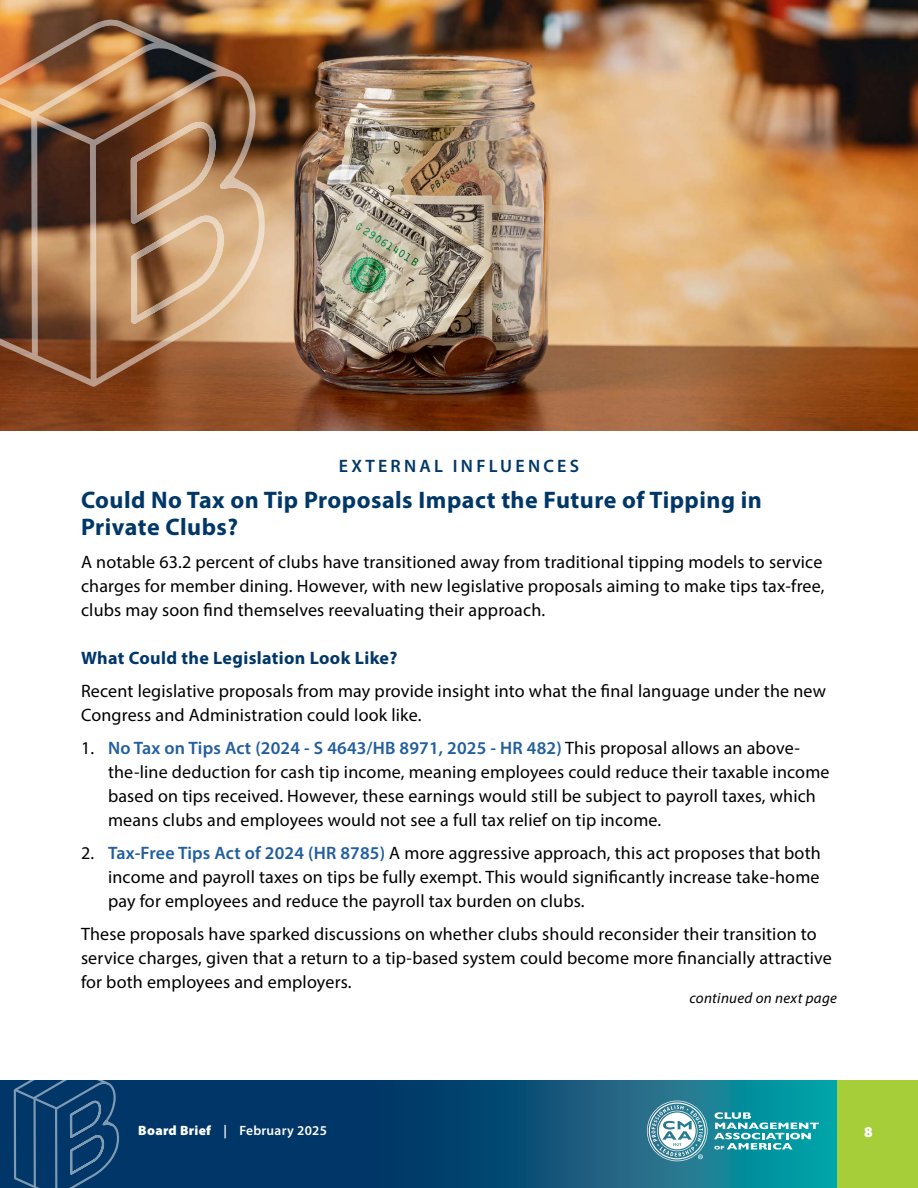
<style>
.page{position:relative;width:918px;height:1188px;background:#fff}
.page>*{position:absolute;margin:0;border:0;box-sizing:border-box;transform-origin:0 0}
.HeadA{font:700 24px/27px "Myriad Pro";letter-spacing:.02em;color:#003768}
.BodyA{font:18px/24px "Myriad Pro";letter-spacing:.01em;color:#000}
.HeadB{font:700 18px "Myriad Pro";letter-spacing:.02em;color:#003768}
.HeadA_What_s_hot{font:600 18px "Myriad Pro";letter-spacing:.18em;color:#003768}
.Source{font:italic 15px "Myriad Pro";letter-spacing:.02em;color:#000}
.t1{font:900 15px "Myriad Pro";color:#fff}
.t2{font:600 13.5px "Myriad Pro";letter-spacing:.02em;color:#fff}
.s1{font-weight:600;color:#215e9e}
.s2{font-weight:900}
.s3{font-weight:400;font-size:21px;color:#000}
</style>
<div class="page">
<svg style="left:0;top:1080px;width:837px;height:108px;background:#075077"></svg>
<div style="left:837px;top:1080px;width:81px;height:108px;background:#a6ce39"></div>
<svg style="left:647px;top:1101px;width:61px;height:60px"></svg>
<svg style="left:714px;top:1112px;width:105px;height:38px"></svg>
<svg style="left:12px;top:1080px;width:108px;height:108px;background:#134673"></svg>
<img style="left:0;top:0;width:291px;height:431px">
<img style="left:291px;top:0;width:627px;height:431px">
<svg style="left:85px;top:67px;width:183px;height:327px;background:#a6734e"></svg>
<svg style="left:0;top:339px;width:101px;height:53px;background:#854b2c"></svg>
<img style="left:0;top:20px;width:240px;height:319px">
<p class="HeadA_What_s_hot" style="left:339px;top:454px;width:242px">EXTERNAL INFLUENCES</p>
<p class="HeadA" style="left:81px;top:485px;width:682px">Could No Tax on Tip Proposals Impact the Future of Tipping in<br>Private Clubs?</p>
<p class="BodyA" style="left:81px;top:549px;width:745px;text-align:justify">A notable 63.2 percent of clubs have transitioned away from traditional tipping models to service charges for member dining. However, with new legislative proposals aiming to make tips tax-free, clubs may soon find themselves reevaluating their approach.</p>
<p class="HeadB" style="left:81px;top:646px;width:318px">What Could the Legislation Look Like?</p>
<p class="BodyA" style="left:81px;top:678px;width:747px">Recent legislative proposals from may provide insight into what the final language under the new<br>Congress and Administration could look like.</p>
<p class="BodyA" style="left:108px;top:735px;width:723px;text-indent:-27px">1. <span class="s1">No Tax on Tips Act (2024 - S 4643/HB 8971, 2025 - HR 482)</span> This proposal allows an above&shy;the-line deduction for cash tip income, meaning employees could reduce their taxable income based on tips received. However, these earnings would still be subject to payroll taxes, which means clubs and employees would not see a full tax relief on tip income.</p>
<p class="BodyA" style="left:108px;top:840px;width:714px;text-align:justify;text-indent:-27px">2. <span class="s1">Tax-Free Tips Act of 2024 (HR 8785)</span> A more aggressive approach, this act proposes that both income and payroll taxes on tips be fully exempt. This would significantly increase take-home pay for employees and reduce the payroll tax burden on clubs.</p>
<p class="BodyA" style="left:81px;top:921px;width:752px">These proposals have sparked discussions on whether clubs should reconsider their transition to service charges, given that a return to a tip-based system could become more financially attractive for both employees and employers.</p>
<p class="Source" style="left:689px;top:989px;width:149px">continued on next page</p>
<p class="t2" style="left:138px;top:1122px;width:190px"><span class="s2">Board Brief</span> <span class="s3">1a</span>| February 2025</p>
<p class="t1" style="left:864px;top:1122px;width:10px">8</p>
</div>
